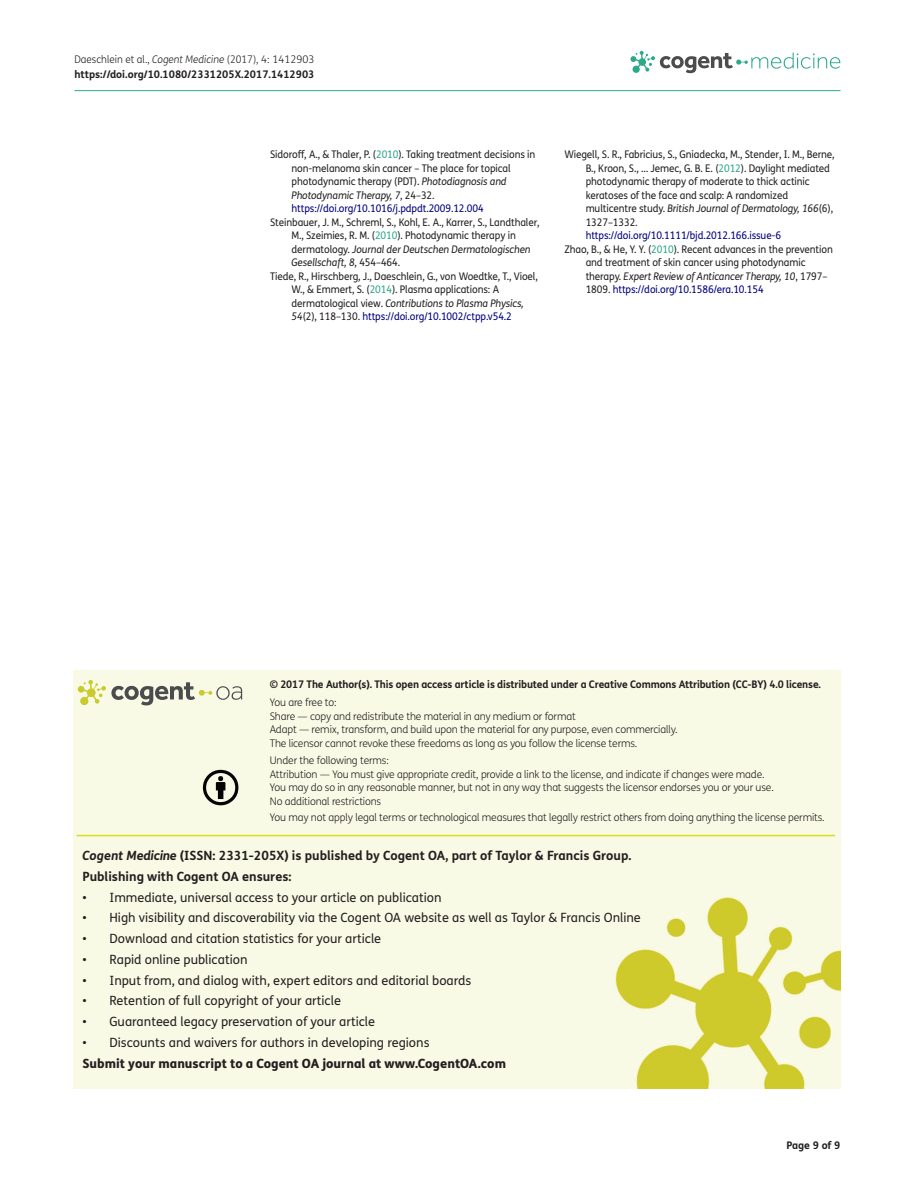
<style>
.page{position:relative;width:915px;height:1191px;background:#fff}
.page>*{position:absolute;margin:0;border:0;box-sizing:border-box;transform-origin:0 0}
.t1{font:12.75px "FS Me Pro";color:#231f20}
.t2{font:700 12.75px/20.7px "FS Me Pro";color:#231f20}
.t3{font:800 12.75px "FS Me Pro";color:#231f20}
.t4{font:10.5px/13.5px "FS Me Pro";letter-spacing:-.01em;color:#231f20;scale:.95 1}
.t5{font:300 10.5px/13.5px "FS Me Pro";letter-spacing:-.015em;color:#231f20}
.t6{font:700 10.5px/15px "FS Me Pro";letter-spacing:-.015em;color:#231f20}
.t7{font:italic 10.5px "FS Me Pro";letter-spacing:-.01em;color:#231f20;scale:.95 1}
.t8{font:10.5px "FS Me Pro";letter-spacing:-.01em;color:#000080;scale:.95 1}
.s1{font-weight:300}
.s2{font-weight:300;font-style:italic}
.s3{color:#2ca88a}
.s4{font-style:italic}
.s5{color:#000080}
.s6{font-style:normal}
.s7{font-style:italic;color:#231f20}
.s8{color:#231f20}
</style>
<div class="page">
<hr style="left:74px;top:90px;width:766px;height:1px;background:#2ca88a">
<svg style="left:630px;top:51px;width:210px;height:22px"></svg>
<div style="left:74px;top:671px;width:766px;height:417px;background:#f9fae6"></div>
<svg style="left:78px;top:680px;width:164px;height:25px;background:#d2d3ba"></svg>
<svg style="left:203px;top:770px;width:35px;height:35px"></svg>
<hr style="left:77px;top:835px;width:757px;height:1px;background:#dcdc1e">
<p class="t6" style="left:74px;top:51px;width:241px"><span class="s1">Daeschlein et al.,</span> <span class="s2">Cogent Medicine</span> <span class="s1">(2017), 4: 1412903 </span>https://doi.org/10.1080/2331205X.2017.1412903</p>
<p class="t4" style="left:291px;top:147px;width:258px;text-indent:-21px">Sidoroff, A., &amp; Thaler, P. (<span class="s3">2010</span>). Taking treatment decisions in non-melanoma skin cancer – The place for topical photodynamic therapy (PDT). <span class="s4">Photodiagnosis and Photodynamic Therapy, 7</span>, 24–32. <span class="s5">https://doi.org/10.1016/j.pdpdt.2009.12.004</span></p>
<p class="t4" style="left:270px;top:215px;width:285px">Steinbauer, J. M., Schreml, S., Kohl, E. A., Karrer, S., Landthaler,</p>
<p class="t4" style="left:291px;top:228px;width:237px">M., Szeimies, R. M. (<span class="s3">2010</span>). Photodynamic therapy in</p>
<p class="t7" style="left:291px;top:242px;width:253px"><span class="s6">dermatology.</span> Journal der Deutschen Dermatologischen</p>
<p class="t7" style="left:291px;top:255px;width:116px">Gesellschaft, 8<span class="s6">, 454–464.</span></p>
<p class="t4" style="left:270px;top:269px;width:283px">Tiede, R., Hirschberg, J., Daeschlein, G., von Woedtke, T., Vioel,</p>
<p class="t4" style="left:291px;top:282px;width:220px">W., &amp; Emmert, S. (<span class="s3">2014</span>). Plasma applications: A</p>
<p class="t7" style="left:291px;top:296px;width:246px"><span class="s6">dermatological view.</span> Contributions to Plasma Physics,</p>
<p class="t8" style="left:291px;top:309px;width:233px"><span class="s7">54</span><span class="s8">(2), 118–130.</span> https://doi.org/10.1002/ctpp.v54.2</p>
<p class="t4" style="left:585px;top:147px;width:263px;text-indent:-21px">Wiegell, S. R., Fabricius, S., Gniadecka, M., Stender, I. M., Berne, B., Kroon, S., … Jemec, G. B. E. (<span class="s3">2012</span>). Daylight mediated photodynamic therapy of moderate to thick actinic keratoses of the face and scalp: A randomized multicentre study. <span class="s4">British Journal of Dermatology, 166</span>(6), 1327–1332.</p>
<p class="t8" style="left:585px;top:228px;width:207px">https://doi.org/10.1111/bjd.2012.166.issue-6</p>
<p class="t4" style="left:564px;top:242px;width:284px">Zhao, B., &amp; He, Y. Y. (<span class="s3">2010</span>). Recent advances in the prevention</p>
<p class="t4" style="left:585px;top:255px;width:233px">and treatment of skin cancer using photodynamic</p>
<p class="t7" style="left:585px;top:269px;width:256px"><span class="s6">therapy.</span> Expert Review of Anticancer Therapy, 10<span class="s6">, 1797–</span></p>
<p class="t8" style="left:585px;top:282px;width:189px"><span class="s8">1809.</span> https://doi.org/10.1586/era.10.154</p>
<p class="t6" style="left:270px;top:676px;width:552px">© 2017 The Author(s). This open access article is distributed under a Creative Commons Attribution (CC-BY) 4.0 license.</p>
<p class="t5" style="left:270px;top:695px;width:409px">You are free to:<br>Share — copy and redistribute the material in any medium or format<br>Adapt — remix, transform, and build upon the material for any purpose, even commercially.<br>The licensor cannot revoke these freedoms as long as you follow the license terms.</p>
<p class="t5" style="left:270px;top:753px;width:505px">Under the following terms:<br>Attribution — You must give appropriate credit, provide a link to the license, and indicate if changes were made.<br>You may do so in any reasonable manner, but not in any way that suggests the licensor endorses you or your use.<br>No additional restrictions</p>
<p class="t5" style="left:270px;top:810px;width:556px">You may not apply legal terms or technological measures that legally restrict others from doing anything the license permits.</p>
<p class="t2" style="left:82px;top:844px;width:550px"><span class="s4">Cogent Medicine</span> (ISSN: 2331-205X) is published by Cogent OA, part of Taylor &amp; Francis Group.<br>Publishing with Cogent OA ensures:</p>
<p class="t1" style="left:82px;top:888px;width:360px">• Immediate, universal access to your article on publication</p>
<p class="t1" style="left:82px;top:909px;width:559px">• High visibility and discoverability via the Cogent OA website as well as Taylor &amp; Francis Online</p>
<p class="t1" style="left:82px;top:930px;width:300px">• Download and citation statistics for your article</p>
<p class="t1" style="left:82px;top:950px;width:166px">• Rapid online publication</p>
<p class="t1" style="left:82px;top:971px;width:390px">• Input from, and dialog with, expert editors and editorial boards</p>
<p class="t1" style="left:82px;top:992px;width:260px">• Retention of full copyright of your article</p>
<p class="t1" style="left:82px;top:1013px;width:294px">• Guaranteed legacy preservation of your article</p>
<p class="t1" style="left:82px;top:1033px;width:348px">• Discounts and waivers for authors in developing regions</p>
<p class="t3" style="left:82px;top:1053px;width:425px">Submit your manuscript to a Cogent OA journal at www.CogentOA.com</p>
<p class="t6" style="left:786px;top:1137px;width:56px">Page 9 of 9</p>
</div>
